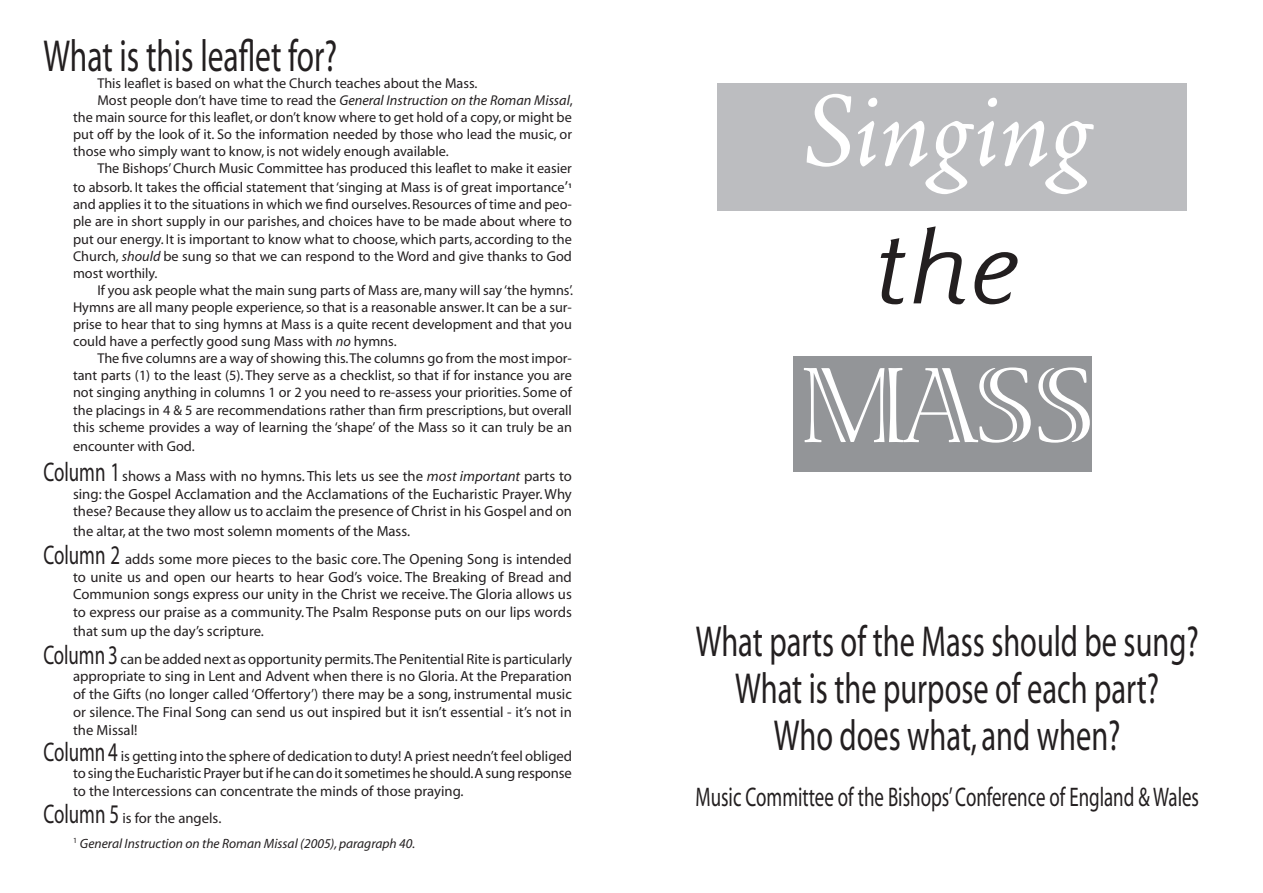
<style>
.page{position:relative;width:1263px;height:893px;background:#fff}
.page>*{position:absolute;margin:0;border:0;box-sizing:border-box;transform-origin:0 0}
.t1{font:italic 108px "Adobe Jenson Pro";letter-spacing:-.005em;color:#fff}
.t2{font:108px "Viva Std";color:#fff}
.t3{font:italic 108px "Goudy Sans";color:#231f20;scale:1.2 1}
.t4{font:45px "Myriad";color:#231f20;scale:.7 1}
.t5{font:43.5px "Myriad";color:#231f20;scale:.7 1}
.t6{font:27px "Myriad";color:#231f20;scale:.7 1}
.t7{font:14.7px/17.7px "Myriad";color:#231f20;text-align:justify}
.t8{font:14.25px/17.1px "Myriad";color:#231f20;text-align:justify}
.t9{font:italic 13.5px "Myriad";color:#231f20}
.t10{font:700 7.05px "Myriad";color:#231f20}
.s1{font-style:italic}
.s2{font-size:15.75px}
.s3{font-size:27px}
</style>
<div class="page">
<div style="left:793px;top:357px;width:299px;height:115px;background:#939598"></div>
<div style="left:716px;top:83px;width:470px;height:127px;background:#bcbdc0"></div>
<p class="t4" style="left:43px;top:33px;width:421px">What is this leaflet for?</p>
<p class="t8" style="left:97px;top:75px;width:382px">This leaflet is based on what the Church teaches about the Mass.</p>
<p class="t8" style="left:73px;top:92px;width:501px;text-indent:24px">Most people don’t have time to read the <span class="s1">General Instruction on the Roman Missal</span>, the main source for this leaflet, or don’t know where to get hold of a copy, or might be put off by the look of it. So the information needed by those who lead the music, or those who simply want to know, is not widely enough available.</p>
<p class="t8" style="left:73px;top:160px;width:500px;line-height:18.9px;text-align:right">The Bishops’ Church Music Committee has produced this leaflet to make it easier<br>to absorb. It takes the official statement that ‘singing at Mass is of great importance<span class="s2">’</span></p>
<p class="t10" style="left:568px;top:182px;width:5px">1</p>
<p class="t8" style="left:73px;top:197px;width:500px">and applies it to the situations in which we find ourselves. Resources of time and peo&shy;ple are in short supply in our parishes, and choices have to be made about where to put our energy. It is important to know what to choose, which parts, according to the Church, <span class="s1">should</span> be sung so that we can respond to the Word and give thanks to God most worthily.</p>
<p class="t8" style="left:73px;top:282px;width:501px;text-indent:24px">If you ask people what the main sung parts of Mass are, many will say ‘the hymns’.<br>Hymns are all many people experience, so that is a reasonable answer. It can be a sur&shy;prise to hear that to sing hymns at Mass is a quite recent development and that you could have a perfectly good sung Mass with <span class="s1">no</span> hymns.</p>
<p class="t8" style="left:73px;top:351px;width:500px;text-indent:24px">The five columns are a way of showing this. The columns go from the most impor&shy;tant parts (1) to the least (5). They serve as a checklist, so that if for instance you are not singing anything in columns 1 or 2 you need to re-assess your priorities. Some of the placings in 4 &amp; 5 are recommendations rather than firm prescriptions, but overall this scheme provides a way of learning the ‘shape’ of the Mass so it can truly be an</p>
<p class="t8" style="left:73px;top:438px;width:123px">encounter with God.</p>
<p class="t7" style="left:73px;top:468px;width:500px;text-indent:-30px"><span class="s3">Column 1</span> shows a Mass with no hymns. This lets us see the <span class="s1">most important</span> parts to sing: the Gospel Acclamation and the Acclamations of the Eucharistic Prayer. Why these? Because they allow us to acclaim the presence of Christ in his Gospel and on</p>
<p class="t7" style="left:73px;top:523px;width:339px">the altar, at the two most solemn moments of the Mass.</p>
<p class="t7" style="left:73px;top:551px;width:500px;text-indent:-30px"><span class="s3">Column 2</span> adds some more pieces to the basic core. The Opening Song is intended to unite us and open our hearts to hear God’s voice. The Breaking of Bread and Communion songs express our unity in the Christ we receive. The Gloria allows us to express our praise as a community. The Psalm Response puts on our lips words</p>
<p class="t7" style="left:73px;top:623px;width:192px">that sum up the day’s scripture.</p>
<p class="t7" style="left:73px;top:651px;width:501px;text-indent:-30px"><span class="s3">Column 3</span> can be added next as opportunity permits.The Penitential Rite is particularly appropriate to sing in Lent and Advent when there is no Gloria. At the Preparation of the Gifts (no longer called ‘Offertory’) there may be a song, instrumental music or silence. The Final Song can send us out inspired but it isn’t essential - it’s not in the Missal!</p>
<p class="t7" style="left:73px;top:748px;width:501px;text-indent:-30px"><span class="s3">Column 4</span> is getting into the sphere of dedication to duty! A priest needn’t feel obliged to sing the Eucharistic Prayer but if he can do it sometimes he should. A sung response to the Intercessions can concentrate the minds of those praying.</p>
<p class="t7" style="left:43px;top:810px;width:180px"><span class="s3">Column 5</span> is for the angels.</p>
<p class="t9" style="left:73px;top:836px;width:344px"><sup>1</sup> General Instruction on the Roman Missal (2005), paragraph 40.</p>
<p class="t1" style="left:803px;top:70px;width:289px">Singing</p>
<p class="t3" style="left:873px;top:210px;width:124px">the</p>
<p class="t2" style="left:801px;top:350px;width:294px">MASS</p>
<p class="t5" style="left:696px;top:620px;width:720px">What parts of the Mass should be sung?</p>
<p class="t5" style="left:735px;top:667px;width:607px">What is the purpose of each part?</p>
<p class="t5" style="left:774px;top:714px;width:497px">Who does what, and when?</p>
<p class="t6" style="left:695px;top:783px;width:721px">Music Committee of the Bishops’ Conference of England &amp; Wales</p>
</div>
